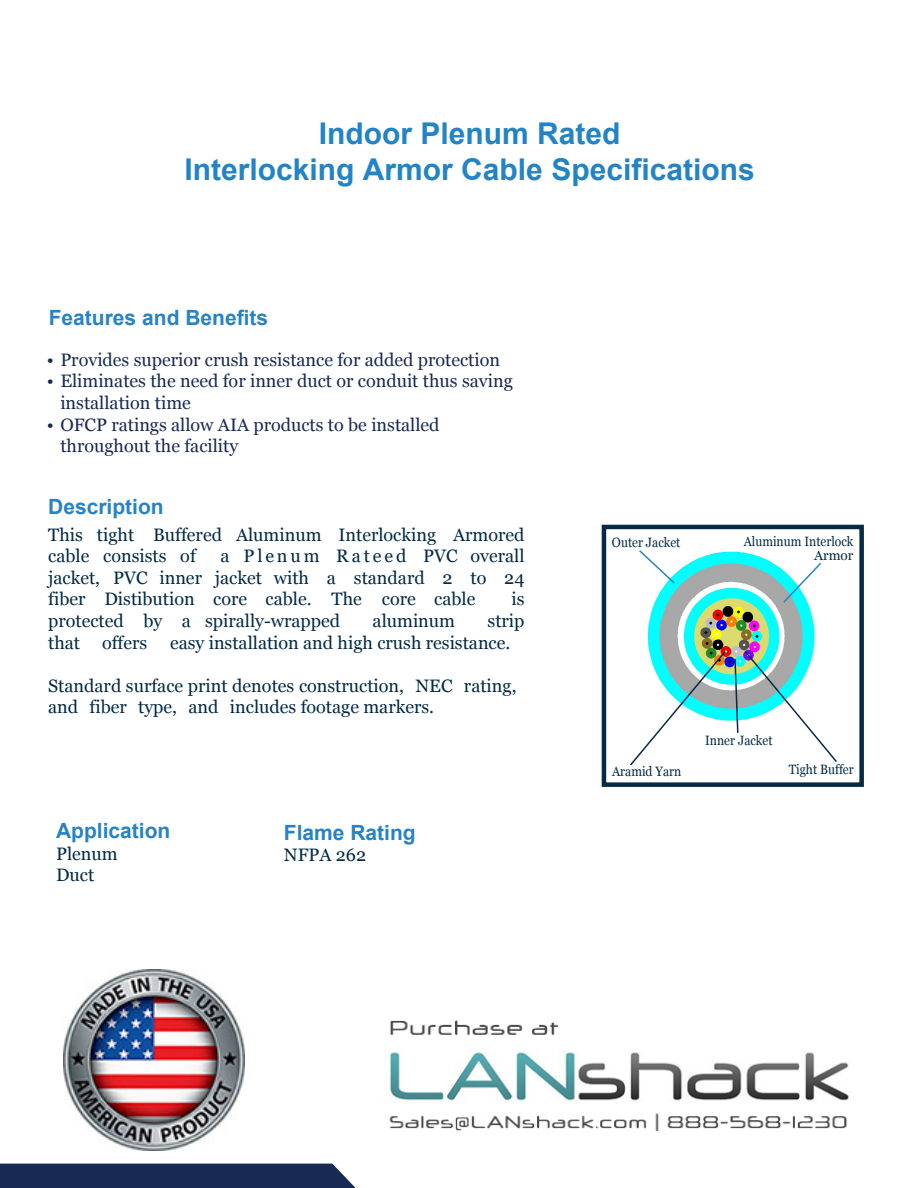
<style>
.page{position:relative;width:918px;height:1188px;background:#fff}
.page>*{position:absolute;margin:0;border:0;box-sizing:border-box;transform-origin:0 0}
.t1{font:700 30px/36px "Arial";color:#2284c6;text-align:center}
.LightBlueHeader{font:700 21px "Arial";color:#2783c5}
.BlueText{font:700 21px "Arial";color:#2783c5}
.BlueText-2{font:18px/21.6px "Georgia";color:#042a46}
.t2{font:18px/21.6px "Georgia";color:#182a54}
.t3{font:13.5px/13.5px "Georgia";color:#042a46;text-align:right;scale:.9 1}
</style>
<div class="page">
<div style="left:0;top:1164px;width:356px;height:24px;background:#182a54"></div>
<div style="left:602px;top:525px;width:262px;height:262px;background:#fff;border:4px solid #042a46"></div>
<img style="left:647px;top:551px;width:168px;height:170px">
<svg style="left:639px;top:550px;width:37px;height:35px"></svg>
<svg style="left:782px;top:561px;width:39px;height:43px"></svg>
<svg style="left:733px;top:650px;width:104px;height:112px"></svg>
<svg style="left:630px;top:650px;width:97px;height:116px"></svg>
<img style="left:389px;top:1020px;width:460px;height:112px">
<img style="left:63px;top:970px;width:181px;height:181px">
<h1 class="t1" style="left:185px;top:116px;width:572px">Indoor Plenum Rated<br>Interlocking Armor Cable Specifications</h1>
<p class="LightBlueHeader" style="left:49px;top:304px;width:221px">Features and Benefits</p>
<p class="t2" style="left:47px;top:349px;width:455px">• Provides superior crush resistance for added protection</p>
<p class="t2" style="left:60px;top:371px;width:454px;text-indent:-13px">• Eliminates the need for inner duct or conduit thus saving installation time</p>
<p class="t2" style="left:60px;top:414px;width:381px;text-indent:-14px">• OFCP ratings allow AIA products to be installed throughout the facility</p>
<p class="BlueText" style="left:48px;top:493px;width:117px">Description</p>
<p class="BlueText-2" style="left:48px;top:524px;width:478px">This tight Buffered Aluminum Interlocking Armored cable consists of</p>
<p class="BlueText-2" style="left:48px;top:546px;width:478px;text-align:justify;text-indent:172px">a Plenum Rateed PVC overall jacket, PVC inner jacket with a standard 2 to 24 fiber Distibution core cable. The core cable</p>
<p class="BlueText-2" style="left:511px;top:589px;width:15px">is</p>
<p class="BlueText-2" style="left:48px;top:610px;width:293px">protected by a spirally-wrapped</p>
<p class="BlueText-2" style="left:373px;top:610px;width:84px">aluminum</p>
<p class="BlueText-2" style="left:488px;top:610px;width:38px">strip</p>
<p class="BlueText-2" style="left:48px;top:632px;width:101px">that offers</p>
<p class="BlueText-2" style="left:170px;top:632px;width:342px">easy installation and high crush resistance.</p>
<p class="BlueText-2" style="left:48px;top:675px;width:470px">Standard surface print denotes construction, NEC rating, and fiber type, and includes footage markers.</p>
<p class="LightBlueHeader" style="left:56px;top:817px;width:116px">Application</p>
<p class="BlueText-2" style="left:56px;top:843px;width:63px">Plenum</p>
<p class="BlueText-2" style="left:56px;top:865px;width:40px">Duct</p>
<p class="LightBlueHeader" style="left:284px;top:818px;width:133px">Flame Rating</p>
<p class="BlueText-2" style="left:284px;top:845px;width:84px">NFPA 262</p>
<p class="t3" style="left:612px;top:535px;width:78px">Outer Jacket</p>
<p class="t3" style="left:744px;top:535px;width:123px">Aluminum Interlock<br>Armor</p>
<p class="t3" style="left:612px;top:764px;width:78px">Aramid Yarn</p>
<p class="t3" style="left:705px;top:734px;width:76px">Inner Jacket</p>
<p class="t3" style="left:789px;top:763px;width:74px">Tight Buffer</p>
</div>
